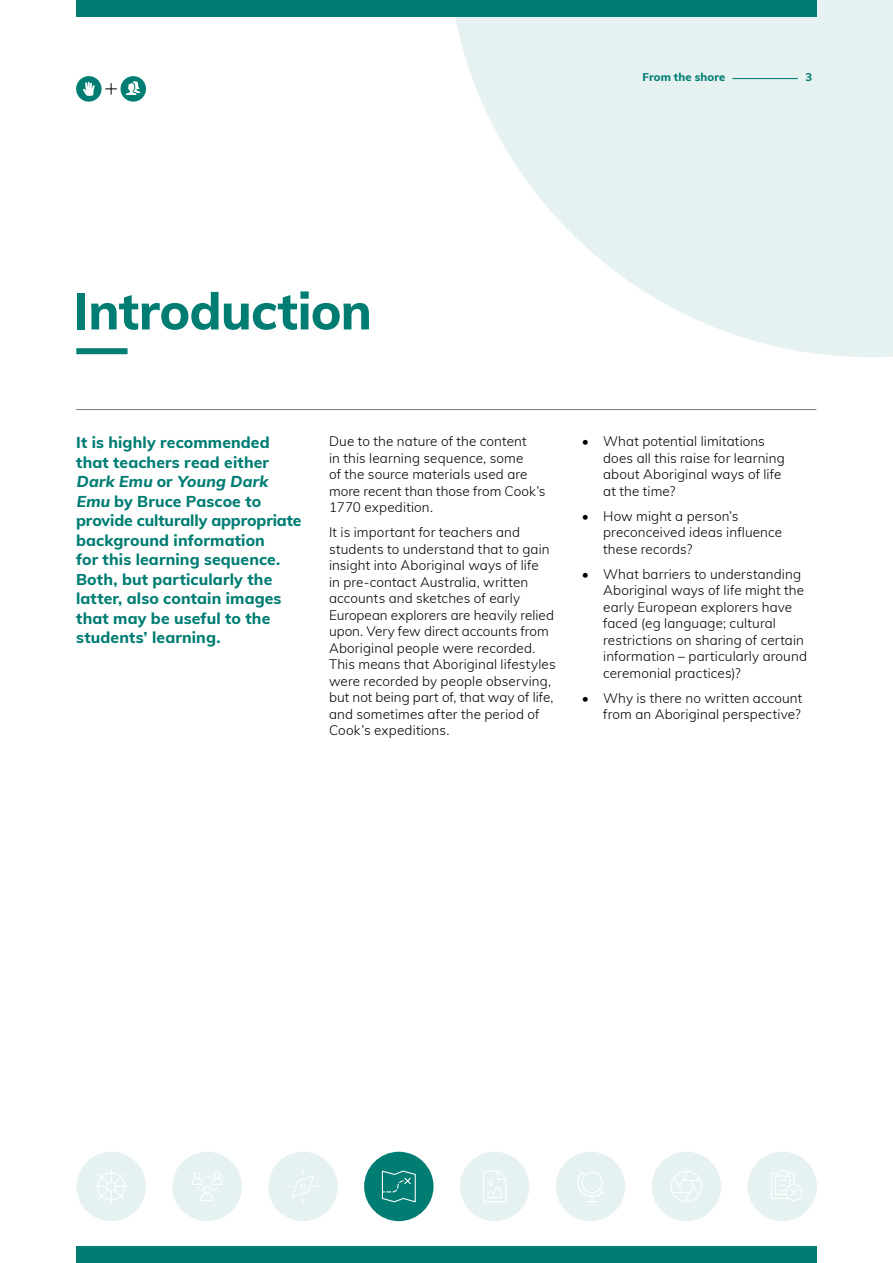
<style>
.page{position:relative;width:893px;height:1263px;background:#fff}
.page>*{position:absolute;margin:0;border:0;box-sizing:border-box;transform-origin:0 0}
.t1{font:800 51px "Muli";letter-spacing:-.015em;color:#007d73}
.t2{font:800 15.75px/19.5px "Muli";letter-spacing:.01em;color:#007d73}
.t3{font:300 13.5px/16.5px "Muli";letter-spacing:.005em;color:#000}
.t4{font:800 11.25px "Muli";letter-spacing:.01em;color:#007d73}
.s1{font-weight:400}
</style>
<div class="page">
<div style="left:76px;top:1246px;width:741px;height:17px;background:#007d73"></div>
<svg style="left:455px;top:0;width:438px;height:357px;fill:#e6f2f1"></svg>
<div style="left:76px;top:0;width:741px;height:17px;background:#007d73"></div>
<div style="left:77px;top:1152px;width:69px;height:69px;background:#e6f2f1;border-radius:50%"></div>
<div style="left:172px;top:1152px;width:70px;height:69px;background:#e6f2f1;border-radius:50%"></div>
<div style="left:268px;top:1152px;width:70px;height:69px;background:#e6f2f1;border-radius:50%"></div>
<div style="left:364px;top:1152px;width:70px;height:69px;background:#007d73;border-radius:50%"></div>
<div style="left:556px;top:1152px;width:69px;height:69px;background:#e6f2f1;border-radius:50%"></div>
<div style="left:748px;top:1152px;width:69px;height:69px;background:#e6f2f1;border-radius:50%"></div>
<svg style="left:94px;top:1169px;width:35px;height:35px"></svg>
<svg style="left:287px;top:1170px;width:32px;height:33px"></svg>
<svg style="left:577px;top:1171px;width:27px;height:31px"></svg>
<svg style="left:771px;top:1170px;width:32px;height:31px"></svg>
<svg style="left:191px;top:1172px;width:32px;height:29px"></svg>
<svg style="left:381px;top:1170px;width:35px;height:33px"></svg>
<div style="left:460px;top:1152px;width:69px;height:69px;background:#e6f2f1;border-radius:50%"></div>
<svg style="left:483px;top:1171px;width:24px;height:31px"></svg>
<div style="left:652px;top:1152px;width:69px;height:69px;background:#e6f2f1;border-radius:50%"></div>
<svg style="left:671px;top:1171px;width:31px;height:31px"></svg>
<hr style="left:732px;top:78px;width:66px;height:1px;background:#007d73">
<div style="left:76px;top:348px;width:52px;height:6px;background:#007d73"></div>
<div style="left:76px;top:76px;width:26px;height:26px;background:#007d73;border-radius:50%"></div>
<svg style="left:83px;top:82px;width:12px;height:14px"></svg>
<svg style="left:105px;top:83px;width:12px;height:12px"></svg>
<div style="left:121px;top:76px;width:25px;height:26px;background:#007d73;border-radius:50%"></div>
<svg style="left:126px;top:81px;width:14px;height:14px"></svg>
<hr style="left:76px;top:409px;width:740px;height:1px;background:#808080">
<p class="t4" style="left:642px;top:69px;width:84px">From the shore</p>
<p class="t4" style="left:805px;top:69px;width:8px">3</p>
<h1 class="t1" style="left:74px;top:274px;width:300px">Introduction</h1>
<p class="t2" style="left:76px;top:432px;width:227px">It is highly recommended that teachers read either<br>Dark Emu o r Young Dark<br>Emu by Bruce Pascoe to provide culturally appropriate background information<br>for this learning sequence.<br>Both, but particularly the latter, also contain images that may be useful to the students’ learning.</p>
<p class="t3" style="left:329px;top:432px;width:218px">Due to the nature of the content<br>in this learning sequence, some<br>of the source materials used are more recent than those from Cook’s<br>1770 expedition.</p>
<p class="t3" style="left:329px;top:523px;width:228px">It is important for teachers and students to understand that to gain insight into Aboriginal ways of life<br>in pre-contact Australia, written accounts and sketches of early European explorers are heavily relied upon. Very few direct accounts from Aboriginal people were recorded.<br>This means that Aboriginal lifestyles were recorded by people observing, but not being part of, that way of life, and sometimes after the period of Cook’s expeditions.</p>
<p class="t3" style="left:603px;top:432px;width:183px;text-indent:-21px"><span class="s1">•</span> What potential limitations does all this raise for learning about Aboriginal ways of life at the time?</p>
<p class="t3" style="left:603px;top:507px;width:181px;text-indent:-21px"><span class="s1">•</span> How might a person’s preconceived ideas influence these records?</p>
<p class="t3" style="left:603px;top:565px;width:205px;text-indent:-21px"><span class="s1">•</span> What barriers to understanding<br>Aboriginal ways of life might the early European explorers have faced (eg language; cultural restrictions on sharing of certain information – particularly around ceremonial practices)?</p>
<p class="t3" style="left:582px;top:689px;width:222px;text-align:right"><span class="s1">•</span> Why is there no written account from an Aboriginal perspective?</p>
</div>
